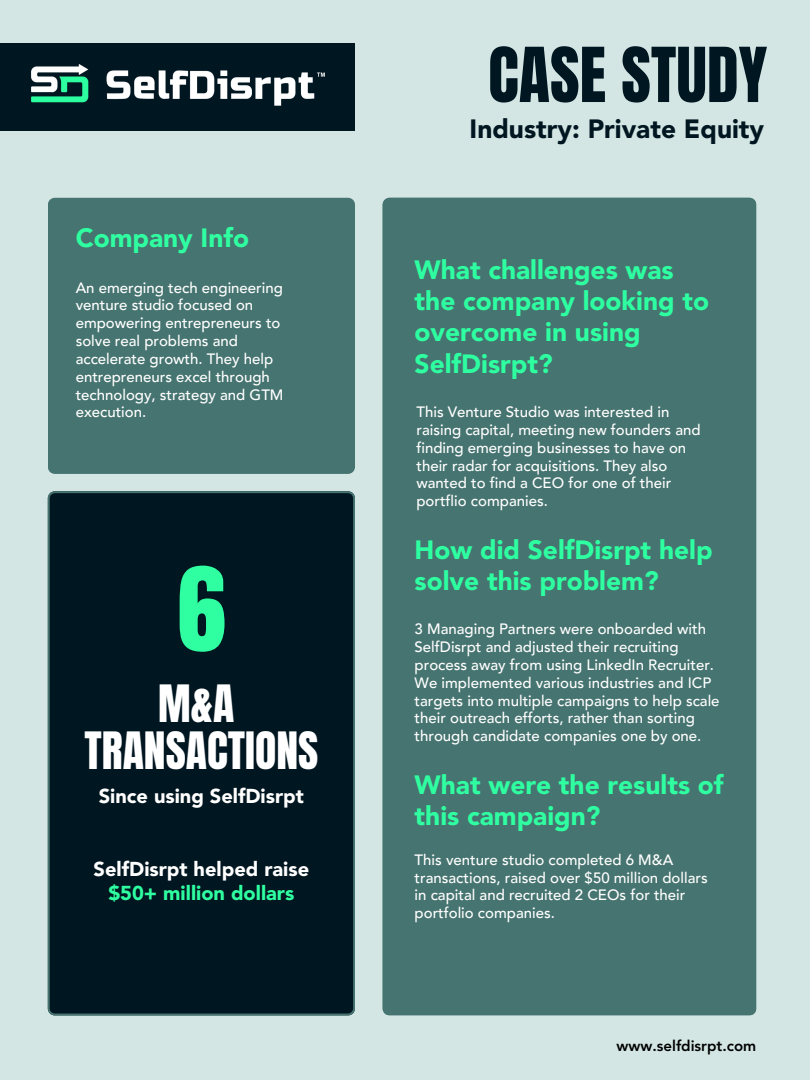
<style>
.page{position:relative;width:810px;height:1080px;background:#d3e6e4}
.page>*{position:absolute;margin:0;border:0;box-sizing:border-box;transform-origin:0 0}
.t1{font:98.44px "Anton";color:#2fffa1}
.t2{font:64.38px "Anton";color:#001620}
.t3{font:43.75px/47.4px "Anton";color:#fff;text-align:center}
.t4{font:900 26.25px/31.4px "Avenir";color:#2effa1}
.t5{font:900 26.25px/31.4px "Avenir";color:#2fffa1}
.t6{font:900 26.25px "Avenir";color:#001620}
.t7{font:900 20px/23.9px "Avenir";color:#fff;text-align:center}
.t8{font:500 15px/17.8px "Avenir LT Pro";color:#fff}
.t9{font:800 15px "Avenir";color:#000}
.s1{color:#2fffa1}
</style>
<div class="page">
<div style="left:48px;top:198px;width:307px;height:276px;background:#467470"></div>
<div style="left:48px;top:491px;width:307px;height:524px;background:#001620"></div>
<div style="left:383px;top:198px;width:373px;height:817px;background:#467470"></div>
<div style="left:0;top:43px;width:355px;height:88px;background:#001620"></div>
<img style="left:31px;top:64px;width:294px;height:42px">
<h3 class="t5" style="left:76px;top:224px;width:175px">Company Info</h3>
<h3 class="t8" style="left:76px;top:280px;width:209px">An emerging tech engineering venture studio focused on empowering entrepreneurs to solve real problems and accelerate growth. They help entrepreneurs excel through technology, strategy and GTM execution.</h3>
<p class="t1" style="left:177px;top:539px;width:50px">6</p>
<p class="t3" style="left:85px;top:680px;width:235px">M&amp;A<br>TRANSACTIONS</p>
<p class="t7" style="left:99px;top:785px;width:207px">Since using SelfDisrpt</p>
<h4 class="t7" style="left:94px;top:858px;width:217px">SelfDisrpt helped raise <span class="s1">$50+ million dollars</span></h4>
<h1 class="t2" style="left:488px;top:29px;width:281px">CASE STUDY</h1>
<h3 class="t6" style="left:470px;top:110px;width:296px">Industry: Private Equity</h3>
<p class="t4" style="left:415px;top:255px;width:296px">What challenges was the company looking to overcome in using<br>SelfDisrpt?</p>
<h3 class="t8" style="left:416px;top:404px;width:286px">This Venture Studio was interested in raising capital, meeting new founders and finding emerging businesses to have on their radar for acquisitions. They also wanted to find a CEO for one of their portflio companies.</h3>
<h3 class="t4" style="left:415px;top:535px;width:299px">How did SelfDisrpt help solve this problem?</h3>
<p class="t8" style="left:415px;top:622px;width:307px">3 Managing Partners were onboarded with SelfDisrpt and adjusted their recruiting process away from using LinkedIn Recruiter.<br>We implemented various industries and ICP targets into multiple campaigns to help scale their outreach efforts, rather than sorting through candidate companies one by one.</p>
<p class="t5" style="left:415px;top:770px;width:311px">What were the results of this campaign?</p>
<h2 class="t8" style="left:415px;top:852px;width:295px">This venture studio completed 6 M&amp;A transactions, raised over $50 million dollars in capital and recruited 2 CEOs for their portfolio companies.</h2>
<h4 class="t9" style="left:617px;top:1035px;width:141px">www.selfdisrpt.com</h4>
</div>
